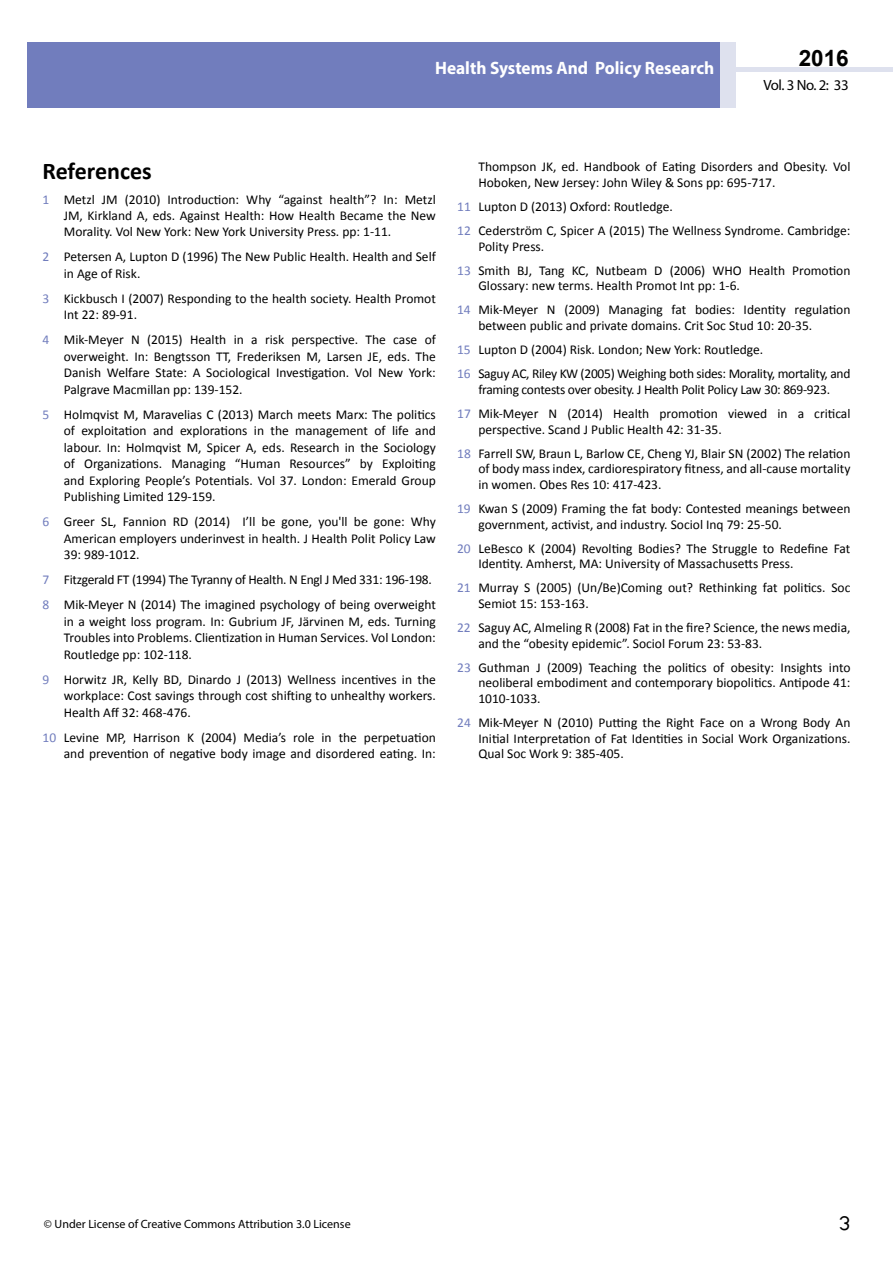
<style>
.page{position:relative;width:893px;height:1263px;background:#fff}
.page>*{position:absolute;margin:0;border:0;box-sizing:border-box;transform-origin:0 0}
.t1{font:25.5px "Tunga";color:#000}
.t2{font:700 24px "Calibri";color:#000}
.t3{font:700 22.5px "Arial";color:#000}
.t4{font:700 18px "Myriad Pro";color:#fff;scale:.96 1}
.t5{font:14.85px "Myriad Pro";letter-spacing:-.03em;color:#000}
.t6{font:13.5px/16.5px "Calibri";color:#000}
.t7{font:13.5px/24.2px "Calibri";letter-spacing:-.02em;color:#000;text-align:center}
.t8{font:12px "Myriad Pro";color:#000}
.s1{color:#717dbd}
</style>
<div class="page">
<div style="left:27px;top:42px;width:694px;height:66px;background:#717dbd"></div>
<div style="left:720px;top:42px;width:16px;height:66px;background:#dee1ee"></div>
<hr style="left:736px;top:68px;width:157px;height:4px;background:#dee1ee">
<h3 class="t4" style="left:435px;top:57px;width:292px">Health Systems And Policy Research</h3>
<h3 class="t3" style="left:799px;top:43px;width:52px">2016</h3>
<p class="t5" style="left:763px;top:76px;width:87px">Vol. 3 No. 2: 33</p>
<h2 class="t2" style="left:43px;top:156px;width:111px">References</h2>
<p class="t6" style="left:64px;top:191px;width:374px;text-align:justify;text-indent:-21px"><span class="s1">1</span> Metzl JM (2010) Introduction: Why “against health”? In: Metzl JM, Kirkland A, eds. Against Health: How Health Became the New Morality. Vol New York: New York University Press. pp: 1-11.</p>
<p class="t6" style="left:64px;top:249px;width:374px;text-indent:-21px"><span class="s1">2</span> Petersen A, Lupton D (1996) The New Public Health. Health and Self in Age of Risk.</p>
<p class="t6" style="left:64px;top:290px;width:374px;text-indent:-21px"><span class="s1">3</span> Kickbusch I (2007) Responding to the health society. Health Promot<br>Int 22: 89-91.</p>
<p class="t6" style="left:64px;top:332px;width:374px;text-align:justify;text-indent:-21px"><span class="s1">4</span> Mik-Meyer N (2015) Health in a risk perspective. The case of overweight. In: Bengtsson TT, Frederiksen M, Larsen JE, eds. The Danish Welfare State: A Sociological Investigation. Vol New York:<br>Palgrave Macmillan pp: 139-152.</p>
<p class="t6" style="left:64px;top:406px;width:374px;text-align:justify;text-indent:-21px"><span class="s1">5</span> Holmqvist M, Maravelias C (2013) March meets Marx: The politics of exploitation and explorations in the management of life and labour. In: Holmqvist M, Spicer A, eds. Research in the Sociology of Organizations. Managing “Human Resources” by Exploiting and Exploring People’s Potentials. Vol 37. London: Emerald Group Publishing Limited 129-159.</p>
<p class="t6" style="left:64px;top:514px;width:374px;text-align:justify;text-indent:-21px"><span class="s1">6</span> Greer SL, Fannion RD (2014) I’ll be gone, you'll be gone: Why American employers underinvest in health. J Health Polit Policy Law 39: 989-1012.</p>
<p class="t6" style="left:43px;top:567px;width:395px;line-height:25px"><span class="s1">7</span> Fitzgerald FT (1994) The Tyranny of Health. N Engl J Med 331: 196-198.<br><span class="s1">8</span> Mik-Meyer N (2014) The imagined psychology of being overweight</p>
<p class="t6" style="left:64px;top:613px;width:374px;text-align:justify">in a weight loss program. In: Gubrium JF, Järvinen M, eds. Turning Troubles into Problems. Clientization in Human Services. Vol London:<br>Routledge pp: 102-118.</p>
<p class="t6" style="left:64px;top:671px;width:374px;text-align:justify;text-indent:-21px"><span class="s1">9</span> Horwitz JR, Kelly BD, Dinardo J (2013) Wellness incentives in the workplace: Cost savings through cost shifting to unhealthy workers.<br>Health Aff 32: 468-476.</p>
<p class="t6" style="left:43px;top:729px;width:395px;text-align:right"><span class="s1">10</span> Levine MP, Harrison K (2004) Media’s role in the perpetuation and prevention of negative body image and disordered eating. In:</p>
<p class="t6" style="left:478px;top:159px;width:374px;line-height:15.6px">Thompson JK, ed. Handbook of Eating Disorders and Obesity. Vol<br>Hoboken, New Jersey: John Wiley &amp; Sons pp: 695-717.</p>
<p class="t6" style="left:457px;top:194px;width:395px;line-height:24.2px"><span class="s1">11</span> Lupton D (2013) Oxford: Routledge.<br><span class="s1">12</span> Cederström C, Spicer A (2015) The Wellness Syndrome. Cambridge:</p>
<p class="t6" style="left:457px;top:234px;width:395px;line-height:24.2px;text-indent:21px">Polity Press.<br><span class="s1">13</span> Smith BJ, Tang KC, Nutbeam D (2006) WHO Health Promotion</p>
<p class="t6" style="left:457px;top:274px;width:395px;line-height:24.2px;text-indent:21px">Glossary: new terms. Health Promot Int pp: 1-6.<br><span class="s1">14</span> Mik-Meyer N (2009) Managing fat bodies: Identity regulation</p>
<p class="t6" style="left:457px;top:314px;width:395px;line-height:24.2px;text-indent:21px">between public and private domains. Crit Soc Stud 10: 20-35.<br><span class="s1">15</span> Lupton D (2004) Risk. London; New York: Routledge.<br><span class="s1">16</span> Saguy AC, Riley KW (2005) Weighing both sides: Morality, mortality, and</p>
<p class="t7" style="left:457px;top:377px;width:395px">framing contests over obesity. J Health Polit Policy Law 30: 869-923.<br><span class="s1">17</span> Mik-Meyer N (2014) Health promotion viewed in a critical</p>
<p class="t6" style="left:457px;top:417px;width:395px;line-height:24.2px;text-indent:21px">perspective. Scand J Public Health 42: 31-35.<br><span class="s1">18</span> Farrell SW, Braun L, Barlow CE, Cheng YJ, Blair SN (2002) The relation</p>
<p class="t6" style="left:478px;top:461px;width:374px;line-height:15.6px">of body mass index, cardiorespiratory fitness, and all-cause mortality in women. Obes Res 10: 417-423.</p>
<p class="t6" style="left:478px;top:501px;width:374px;line-height:15.6px;text-indent:-21px"><span class="s1">19</span> Kwan S (2009) Framing the fat body: Contested meanings between government, activist, and industry. Sociol Inq 79: 25-50.</p>
<p class="t6" style="left:478px;top:540px;width:374px;line-height:15.6px;text-indent:-21px"><span class="s1">20</span> LeBesco K (2004) Revolting Bodies? The Struggle to Redefine Fat<br>Identity. Amherst, MA: University of Massachusetts Press.</p>
<p class="t6" style="left:478px;top:580px;width:374px;line-height:15.6px;text-indent:-21px"><span class="s1">21</span> Murray S (2005) (Un/Be)Coming out? Rethinking fat politics. Soc<br>Semiot 15: 153-163.</p>
<p class="t6" style="left:478px;top:620px;width:374px;line-height:15.6px;text-indent:-21px"><span class="s1">22</span> Saguy AC, Almeling R (2008) Fat in the fire? Science, the news media, and the “obesity epidemic”. Sociol Forum 23: 53-83.</p>
<p class="t6" style="left:478px;top:660px;width:374px;line-height:15.6px;text-align:justify;text-indent:-21px"><span class="s1">23</span> Guthman J (2009) Teaching the politics of obesity: Insights into neoliberal embodiment and contemporary biopolitics. Antipode 41:<br>1010-1033.</p>
<p class="t6" style="left:478px;top:715px;width:374px;line-height:15.6px;text-align:justify;text-indent:-21px"><span class="s1">24</span> Mik-Meyer N (2010) Putting the Right Face on a Wrong Body An Initial Interpretation of Fat Identities in Social Work Organizations.<br>Qual Soc Work 9: 385-405.</p>
<p class="t8" style="left:44px;top:1217px;width:308px">© Under License of Creative Commons Attribution 3.0 License</p>
<h1 class="t1" style="left:839px;top:1206px;width:13px">3</h1>
</div>
